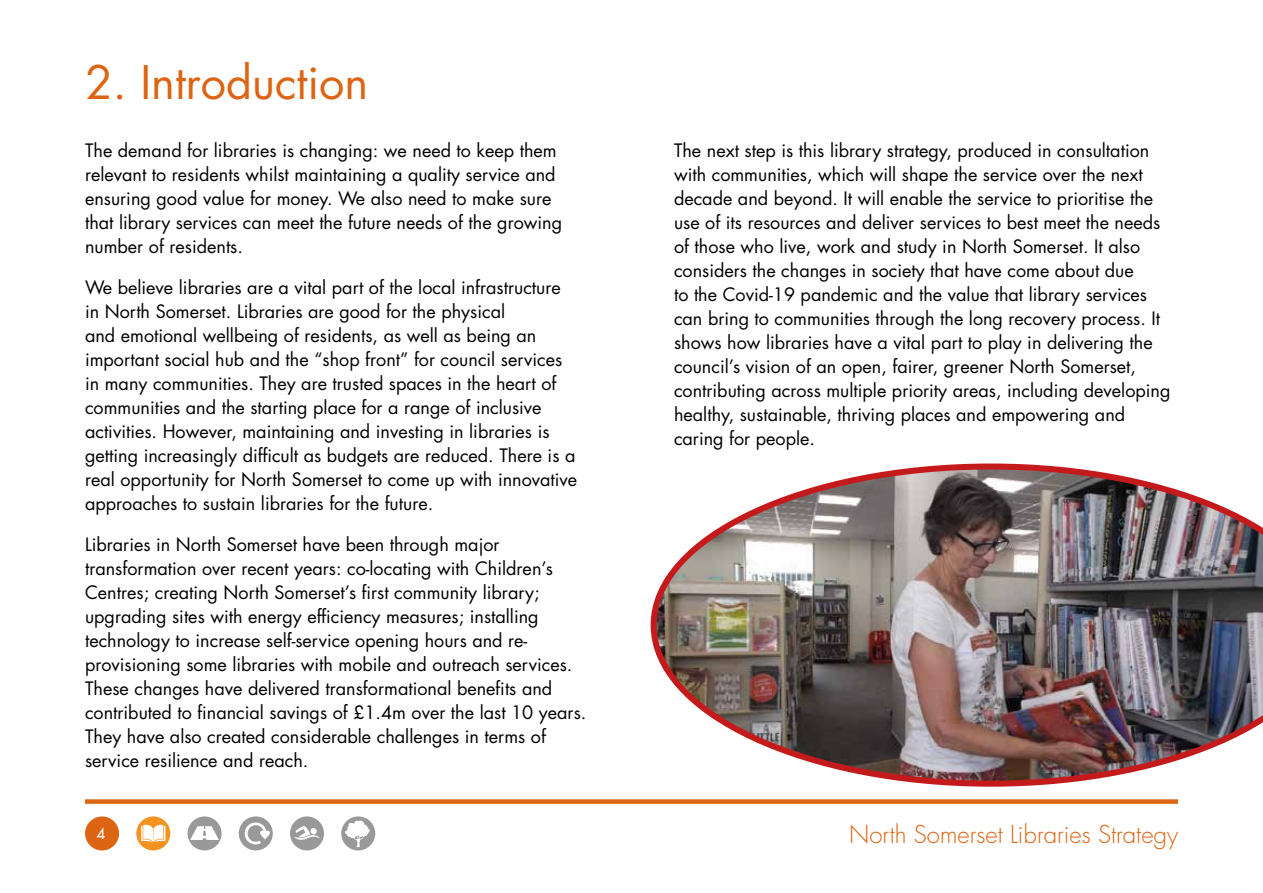
<style>
.page{position:relative;width:1263px;height:893px;background:#fff}
.page>*{position:absolute;margin:0;border:0;box-sizing:border-box;transform-origin:0 0}
.Heading_1__H1{font:45px "Futura LT";color:#dc6413}
.t1{font:300 24px "Futura LT";color:#dc6413}
.Text__P{font:18px/24px "Futura LT";color:#000}
.t2{font:15px "Futura LT";color:#fff}
</style>
<div class="page">
<div style="left:85px;top:799px;width:1093px;height:5px;background:#dc6413"></div>
<div style="left:136px;top:816px;width:34px;height:34px;background:#f39322;border-radius:50%"></div>
<svg style="left:141px;top:824px;width:24px;height:18px"></svg>
<div style="left:188px;top:816px;width:34px;height:34px;background:#999;border-radius:50%"></div>
<svg style="left:190px;top:826px;width:29px;height:14px"></svg>
<div style="left:239px;top:816px;width:34px;height:34px;background:#999;border-radius:50%"></div>
<svg style="left:245px;top:822px;width:25px;height:22px"></svg>
<div style="left:290px;top:816px;width:34px;height:34px;background:#999;border-radius:50%"></div>
<svg style="left:294px;top:826px;width:26px;height:14px"></svg>
<div style="left:341px;top:816px;width:34px;height:34px;background:#999;border-radius:50%"></div>
<svg style="left:345px;top:821px;width:25px;height:26px"></svg>
<div style="left:85px;top:816px;width:34px;height:34px;background:#dc6413;border-radius:50%"></div>
<img style="left:651px;top:463px;width:612px;height:324px">
<h1 class="Heading_1__H1" style="left:85px;top:53px;width:285px">2. Introduction</h1>
<p class="Text__P" style="left:85px;top:138px;width:479px">The demand for libraries is changing: we need to keep them relevant to residents whilst maintaining a quality service and ensuring good value for money. We also need to make sure that library services can meet the future needs of the growing number of residents.</p>
<p class="Text__P" style="left:85px;top:275px;width:494px">We believe libraries are a vital part of the local infrastructure in North Somerset. Libraries are good for the physical<br>and emotional wellbeing of residents, as well as being an important social hub and the “shop front” for council services in many communities. They are trusted spaces in the heart of communities and the starting place for a range of inclusive activities. However, maintaining and investing in libraries is getting increasingly difficult as budgets are reduced. There is a real opportunity for North Somerset to come up with innovative approaches to sustain libraries for the future.</p>
<p class="Text__P" style="left:85px;top:532px;width:503px">Libraries in North Somerset have been through major transformation over recent years: co-locating with Children’s Centres; creating North Somerset’s first community library; upgrading sites with energy efficiency measures; installing technology to increase self-service opening hours and re&shy;provisioning some libraries with mobile and outreach services.<br>These changes have delivered transformational benefits and contributed to financial savings of £1.4m over the last 10 years.<br>They have also created considerable challenges in terms of service resilience and reach.</p>
<p class="Text__P" style="left:674px;top:138px;width:498px">The next step is this library strategy, produced in consultation with communities, which will shape the service over the next decade and beyond. It will enable the service to prioritise the use of its resources and deliver services to best meet the needs of those who live, work and study in North Somerset. It also considers the changes in society that have come about due<br>to the Covid-19 pandemic and the value that library services can bring to communities through the long recovery process. It shows how libraries have a vital part to play in delivering the council’s vision of an open, fairer, greener North Somerset, contributing across multiple priority areas, including developing healthy, sustainable, thriving places and empowering and caring for people.</p>
<p class="t2" style="left:96px;top:824px;width:10px">4</p>
<h2 class="t1" style="left:849px;top:820px;width:330px">North Somerset Libraries Strategy</h2>
</div>
